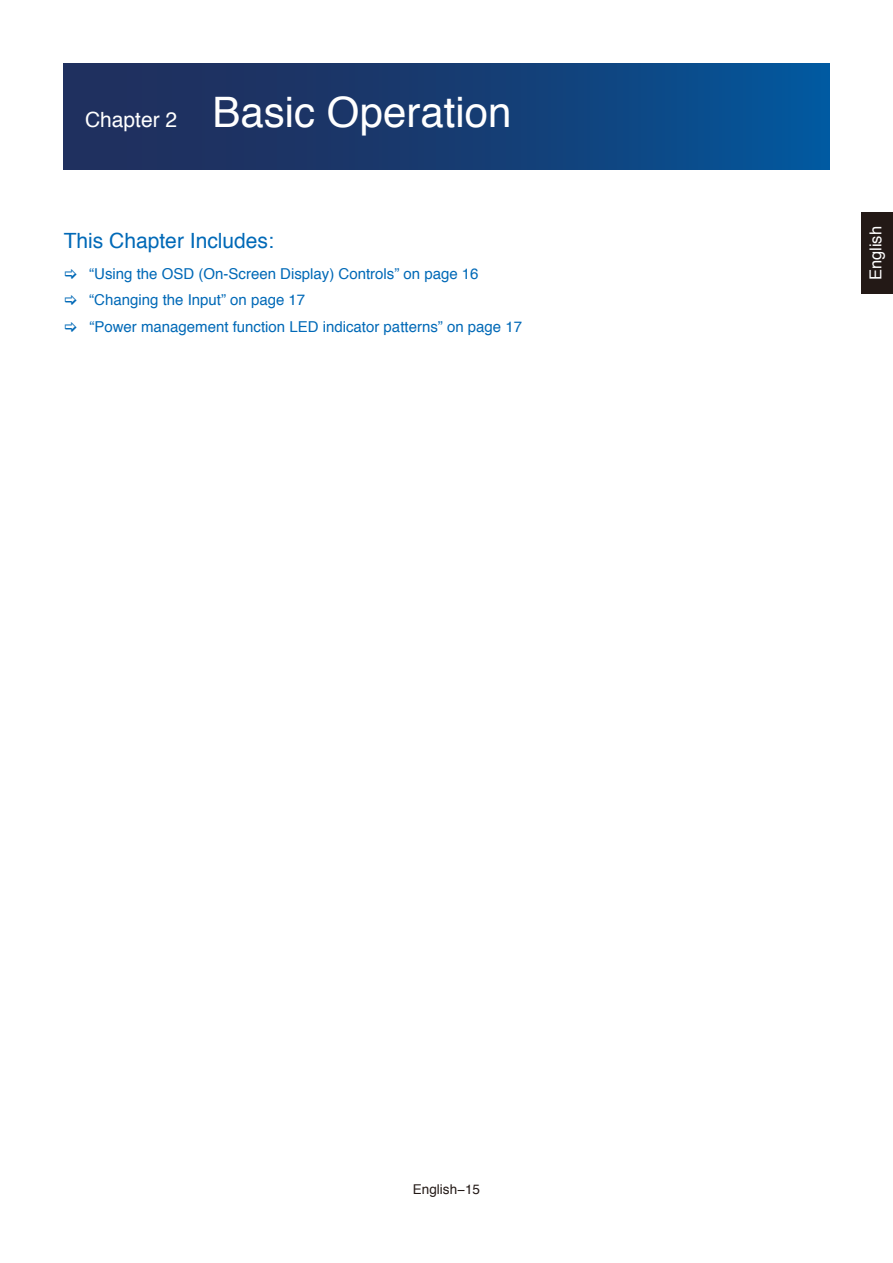
<style>
.page{position:relative;width:893px;height:1263px;background:#fff}
.page>*{position:absolute;margin:0;border:0;box-sizing:border-box;transform-origin:0 0}
.t1{font:42px "Helvetica";color:#fff}
.t2{font:21px "Helvetica";color:#0069b7}
.t3{font:16.5px "Helvetica";color:#fff}
.t4{font:15px/26.5px "Helvetica";color:#0069b7}
.t5{font:13.5px "Helvetica";color:#231916}
.s1{font-size:21px}
</style>
<div class="page">
<div style="left:861px;top:213px;width:32px;height:81px;background:#231916"></div>
<div style="left:64px;top:64px;width:765px;height:106px;background:linear-gradient(to right,#242954,#055497)"></div>
<h1 class="t1" style="left:85px;top:80px;width:428px"><span class="s1">Chapter 2</span> Basic Operation</h1>
<h2 class="t2" style="left:64px;top:224px;width:207px">This Chapter Includes:</h2>
<p class="t4" style="left:89px;top:261px;width:434px">“Using the OSD (On-Screen Display) Controls” on page 16 “Changing the Input” on page 17<br>“Power management function LED indicator patterns” on page 17</p>
<p class="t5" style="left:413px;top:1179px;width:69px">English−15</p>
<p class="t3" style="left:863px;top:280px;width:56px;rotate:-90deg">English</p>
</div>
